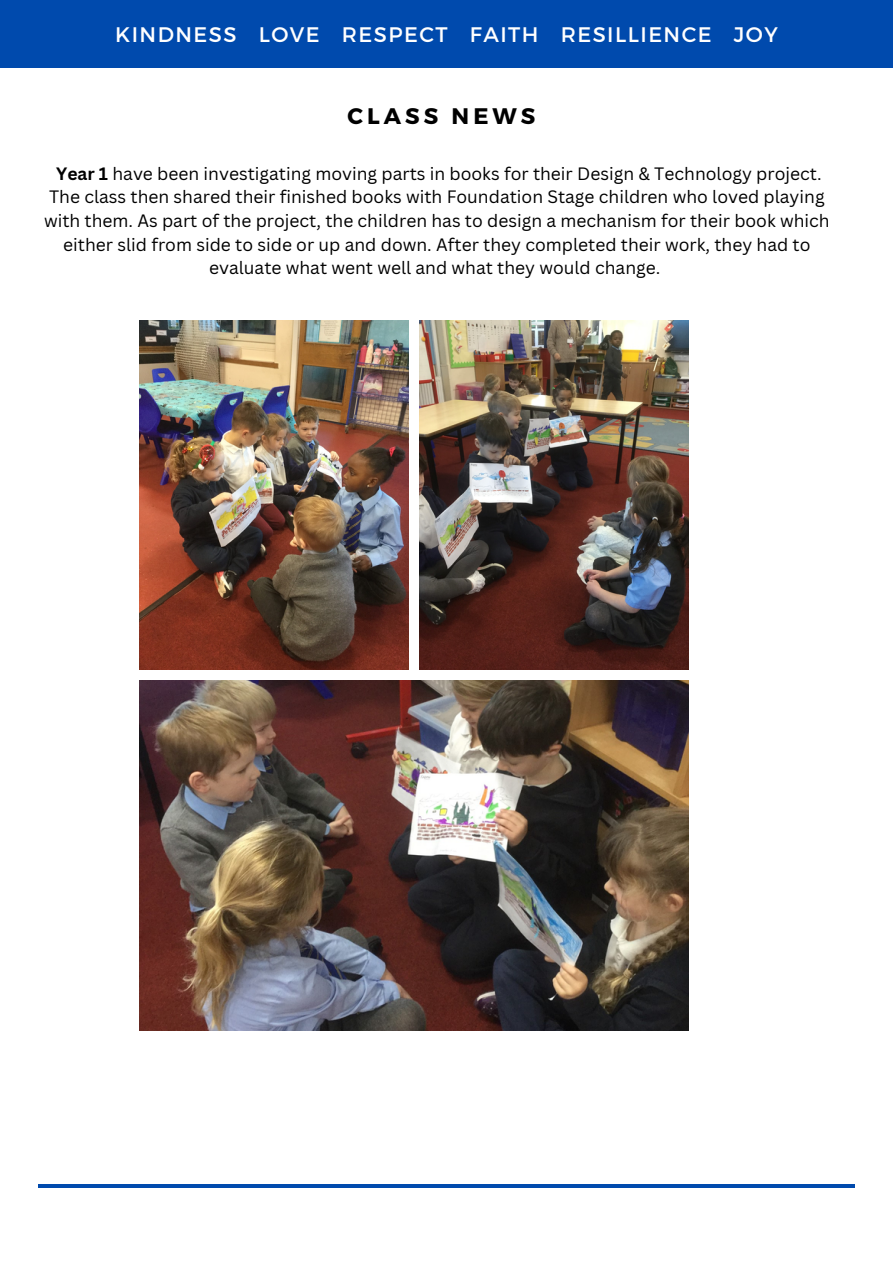
<style>
.page{position:relative;width:893px;height:1264px;background:#fff}
.page>*{position:absolute;margin:0;border:0;box-sizing:border-box;transform-origin:0 0}
.t1{font:700 22.5px "Montserrat";letter-spacing:.18em;color:#000}
.t2{font:21px "Montserrat";letter-spacing:.07em;color:#fff}
.t3{font:17.4px/23.7px "Canva Sans";color:#000;text-align:center}
.s1{font-weight:700}
</style>
<div class="page">
<img style="left:139px;top:320px;width:269px;height:349px">
<img style="left:419px;top:320px;width:269px;height:349px">
<img style="left:139px;top:680px;width:549px;height:350px">
<div style="left:0;top:0;width:892px;height:68px;background:#004aad"></div>
<hr style="left:38px;top:1184px;width:817px;height:3px;background:#004aad">
<p class="t2" style="left:115px;top:20px;width:664px">KINDNESS LOVE RESPECT FAITH RESILLIENCE JOY</p>
<p class="t1" style="left:347px;top:101px;width:189px">CLASS NEWS</p>
<p class="t3" style="left:44px;top:161px;width:787px"><span class="s1">Year 1</span> have been investigating moving parts in books for their Design &amp; Technology project.<br>The class then shared their finished books with Foundation Stage children who loved playing with them. As part of the project, the children has to design a mechanism for their book which either slid from side to side or up and down. After they completed their work, they had to evaluate what went well and what they would change.</p>
</div>
